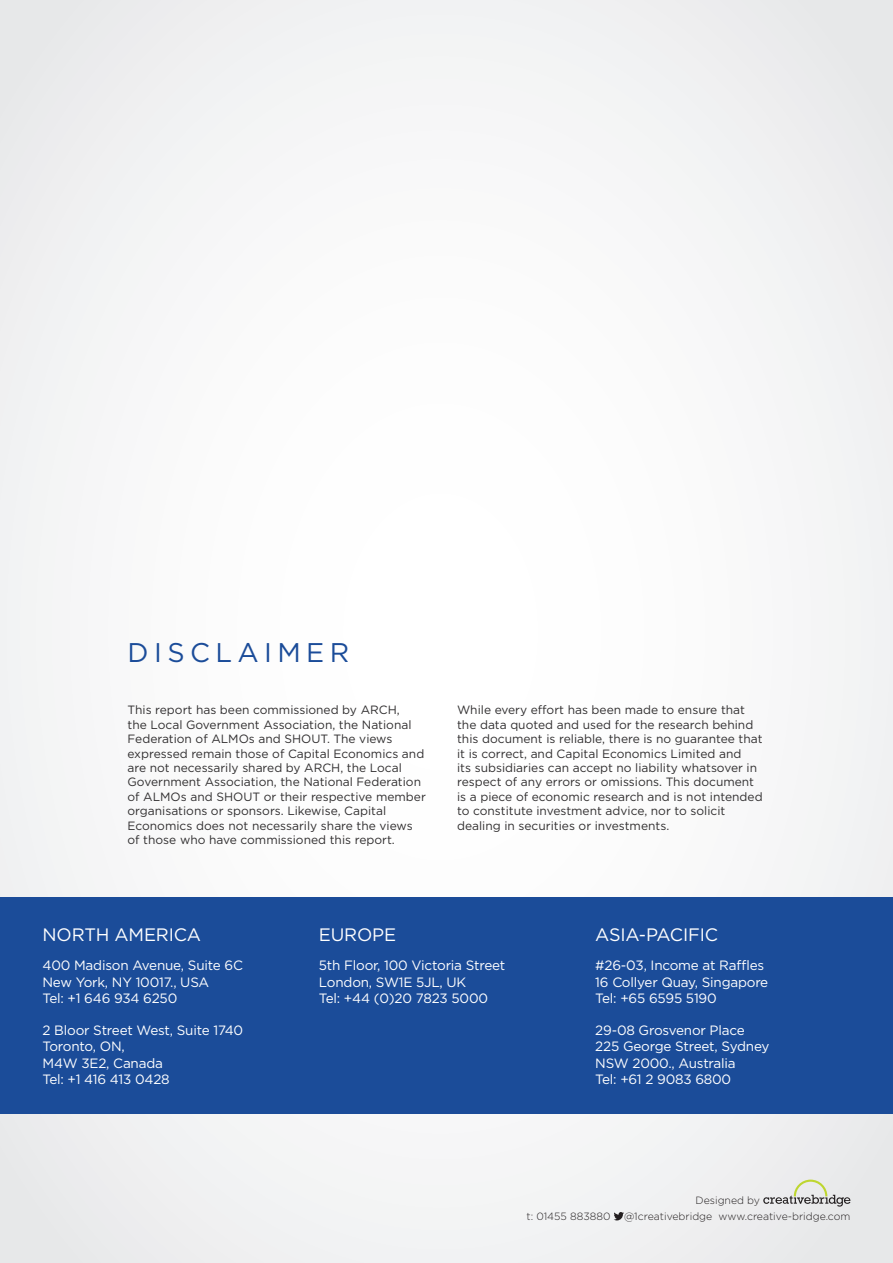
<style>
.page{position:relative;width:893px;height:1263px;background:#f6f6f7}
.page>*{position:absolute;margin:0;border:0;box-sizing:border-box;transform-origin:0 0}
.t1{font:27px "Gotham";letter-spacing:.2em;color:#1b4c99}
.t2{font:18px "Gotham";letter-spacing:-.01em;color:#fff}
.t3{font:13.5px/16.2px "Gotham";letter-spacing:-.015em;color:#fff}
.t4{font:12px/14.4px "Gotham";color:#312f30}
.t5{font:300 10.5px "Gotham";color:#231f20}
</style>
<div class="page">
<svg style="left:763px;top:1179px;width:87px;height:27px"></svg>
<svg style="left:614px;top:1212px;width:10px;height:8px"></svg>
<div style="left:0;top:897px;width:893px;height:217px;background:#1b4c99"></div>
<h1 class="t1" style="left:128px;top:635px;width:223px">DISCLAIMER</h1>
<p class="t4" style="left:128px;top:703px;width:300px">This report has been commissioned by ARCH,<br>the Local Government Association, the National Federation of ALMOs and SHOUT. The views expressed remain those of Capital Economics and are not necessarily shared by ARCH, the Local Government Association, the National Federation of ALMOs and SHOUT or their respective member organisations or sponsors. Likewise, Capital Economics does not necessarily share the views of those who have commissioned this report.</p>
<p class="t4" style="left:457px;top:703px;width:307px">While every effort has been made to ensure that the data quoted and used for the research behind this document is reliable, there is no guarantee that it is correct, and Capital Economics Limited and<br>its subsidiaries can accept no liability whatsover in respect of any errors or omissions. This document is a piece of economic research and is not intended to constitute investment advice, nor to solicit dealing in securities or investments.</p>
<h2 class="t2" style="left:43px;top:923px;width:160px">NORTH AMERICA</h2>
<p class="t3" style="left:43px;top:957px;width:202px">400 Madison Avenue, Suite 6C<br>New York, NY 10017., USA<br>Tel: +1 646 934 6250</p>
<p class="t3" style="left:43px;top:1022px;width:202px">2 Bloor Street West, Suite 1740<br>Toronto, ON,<br>M4W 3E2, Canada<br>Tel: +1 416 413 0428</p>
<h2 class="t2" style="left:319px;top:923px;width:79px">EUROPE</h2>
<p class="t3" style="left:319px;top:957px;width:188px">5th Floor, 100 Victoria Street<br>London, SW1E 5JL, UK<br>Tel: +44 (0)20 7823 5000</p>
<h2 class="t2" style="left:595px;top:923px;width:124px">ASIA-PACIFIC</h2>
<p class="t3" style="left:595px;top:957px;width:174px">#26-03, Income at Raffles<br>16 Collyer Quay, Singapore<br>Tel: +65 6595 5190</p>
<p class="t3" style="left:595px;top:1022px;width:176px">29-08 Grosvenor Place<br>225 George Street, Sydney<br>NSW 2000., Australia<br>Tel: +61 2 9083 6800</p>
<p class="t5" style="left:695px;top:1193px;width:66px">Designed by</p>
<p class="t5" style="left:526px;top:1210px;width:85px">t: 01455 883880</p>
<p class="t5" style="left:624px;top:1210px;width:228px">@1creativebridge www.creative-bridge.com</p>
</div>
